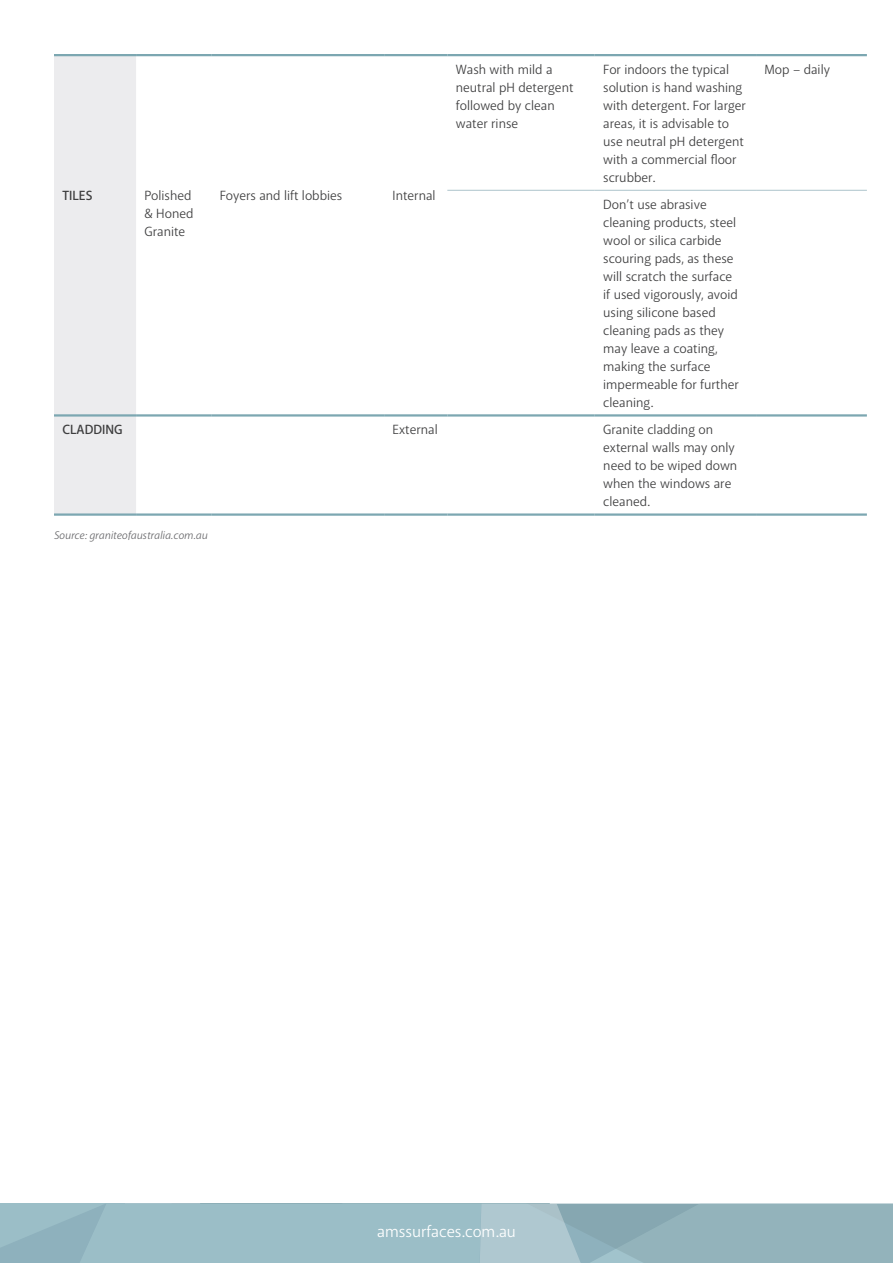
<style>
.page{position:relative;width:893px;height:1263px;background:#fff}
.page>*{position:absolute;margin:0;border:0;box-sizing:border-box;transform-origin:0 0}
.t1{font:16.5px "Akagi Pro";color:#fff}
.Body_Black{font:13.5px/18px "Akagi Pro";color:#3e3e3f}
.Body_Black-2{font:600 13.5px "Akagi Pro";color:#3e3e3f}
.Body_Black-3{font:italic 11.25px "Akagi Pro";color:#69696c}
</style>
<div class="page">
<svg style="left:0;top:1204px;width:893px;height:59px;background:#98b9c2"></svg>
<div style="left:54px;top:56px;width:82px;height:457px;background:#ececee"></div>
<hr style="left:54px;top:54px;width:82px;height:2px;background:#7ca7b1">
<hr style="left:136px;top:54px;width:75px;height:2px;background:#7ca7b1">
<hr style="left:211px;top:54px;width:173px;height:2px;background:#7ca7b1">
<hr style="left:384px;top:54px;width:63px;height:2px;background:#7ca7b1">
<hr style="left:447px;top:54px;width:148px;height:2px;background:#7ca7b1">
<hr style="left:595px;top:54px;width:161px;height:2px;background:#7ca7b1">
<hr style="left:756px;top:54px;width:111px;height:2px;background:#7ca7b1">
<hr style="left:447px;top:190px;width:148px;height:1px;background:#adc4cb">
<hr style="left:595px;top:190px;width:161px;height:1px;background:#adc4cb">
<hr style="left:756px;top:190px;width:111px;height:1px;background:#adc4cb">
<hr style="left:54px;top:414px;width:82px;height:3px;background:#7ca7b1">
<hr style="left:136px;top:414px;width:75px;height:3px;background:#7ca7b1">
<hr style="left:211px;top:414px;width:173px;height:3px;background:#7ca7b1">
<hr style="left:384px;top:414px;width:63px;height:3px;background:#7ca7b1">
<hr style="left:447px;top:414px;width:148px;height:3px;background:#7ca7b1">
<hr style="left:595px;top:414px;width:161px;height:3px;background:#7ca7b1">
<hr style="left:756px;top:414px;width:111px;height:3px;background:#7ca7b1">
<hr style="left:54px;top:513px;width:82px;height:3px;background:#7ca7b1">
<hr style="left:136px;top:513px;width:75px;height:3px;background:#7ca7b1">
<hr style="left:211px;top:513px;width:173px;height:3px;background:#7ca7b1">
<hr style="left:384px;top:513px;width:63px;height:3px;background:#7ca7b1">
<hr style="left:447px;top:513px;width:148px;height:3px;background:#7ca7b1">
<hr style="left:595px;top:513px;width:161px;height:3px;background:#7ca7b1">
<hr style="left:756px;top:513px;width:111px;height:3px;background:#7ca7b1">
<p class="Body_Black-2" style="left:63px;top:187px;width:32px">TILES</p>
<p class="Body_Black" style="left:145px;top:186px;width:50px">Polished &amp; Honed<br>Granite</p>
<p class="Body_Black" style="left:220px;top:186px;width:124px">Foyers and lift lobbies</p>
<p class="Body_Black" style="left:393px;top:186px;width:44px">Internal</p>
<p class="Body_Black" style="left:456px;top:60px;width:119px">Wash with mild a neutral pH detergent followed by clean water rinse</p>
<p class="Body_Black" style="left:603px;top:60px;width:144px">For indoors the typical solution is hand washing with detergent. For larger areas, it is advisable to use neutral pH detergent with a commercial floor scrubber.</p>
<p class="Body_Black" style="left:764px;top:60px;width:67px">Mop – daily</p>
<p class="Body_Black" style="left:603px;top:196px;width:137px">Don’t use abrasive cleaning products, steel wool or silica carbide scouring pads, as these will scratch the surface if used vigorously, avoid using silicone based cleaning pads as they may leave a coating, making the surface impermeable for further cleaning.</p>
<p class="Body_Black-2" style="left:63px;top:421px;width:62px">CLADDING</p>
<p class="Body_Black" style="left:393px;top:421px;width:47px">External</p>
<p class="Body_Black" style="left:603px;top:421px;width:136px">Granite cladding on external walls may only need to be wiped down when the windows are cleaned.</p>
<p class="Body_Black-3" style="left:54px;top:528px;width:155px">Source: graniteofaustralia.com.au</p>
<p class="t1" style="left:377px;top:1221px;width:140px">amssurfaces.com.au</p>
</div>
